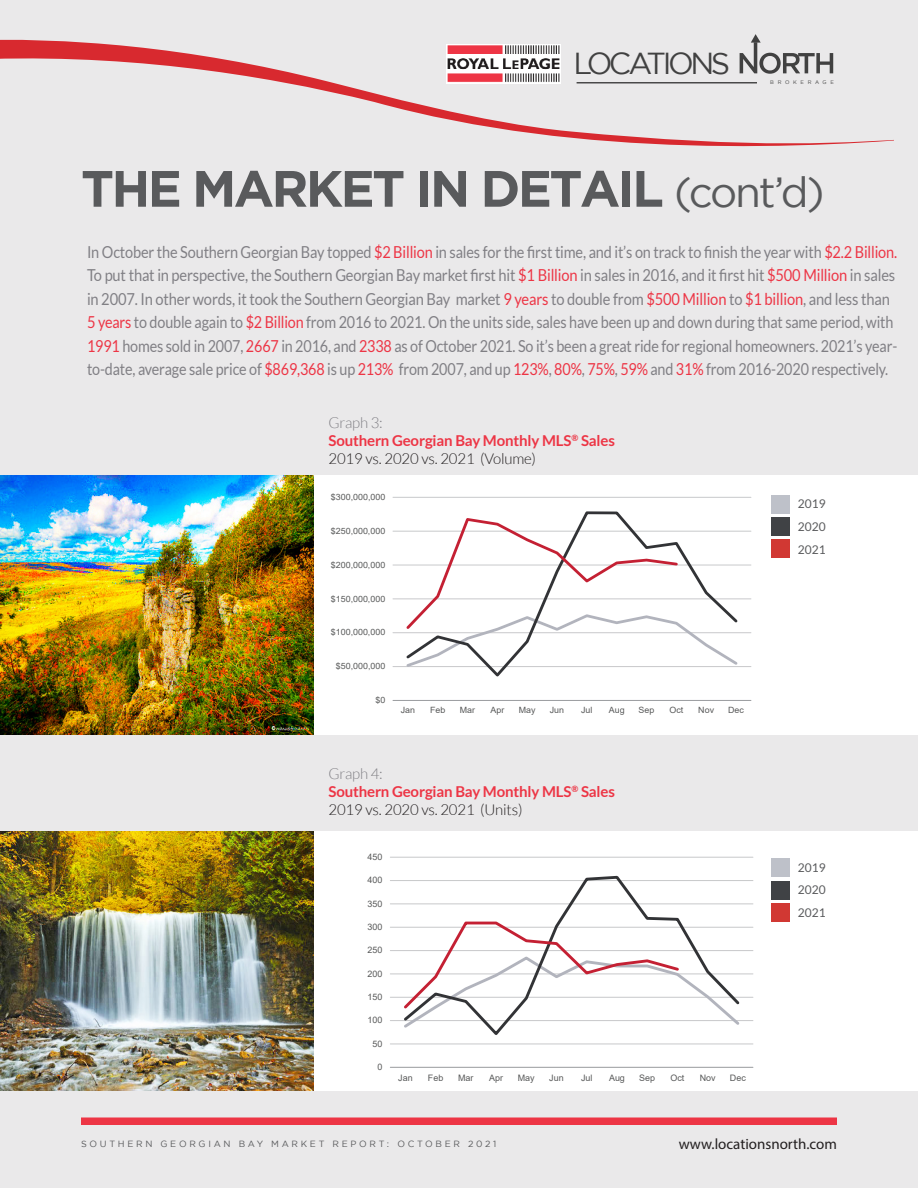
<style>
.page{position:relative;width:918px;height:1188px;background:#eae9ea}
.page>*{position:absolute;margin:0;border:0;box-sizing:border-box;transform-origin:0 0}
.t1{font:700 51px "Gotham";letter-spacing:-.05em;color:#595a5c}
.t2{font:30.3px "Gotham";letter-spacing:-.115em;color:#414141}
.t3{font:16.5px/23.4px "Lato";letter-spacing:-.01em;color:#807f84;scale:.88 1}
.t4{font:700 15px/18px "Lato";letter-spacing:-.01em;color:#ed3545}
.t5{font:15px "Myriad Pro";color:#231f20}
.t6{font:12px/22.8px "Lato";color:#595a5c;text-align:justify}
.t7{font:9px "Gotham";letter-spacing:.3em;color:#595a5c}
.t8{font:8.85px "Arial";color:#585959}
.t9{font:8.7px "Arial";color:#585959}
.t10{font:8.55px "Arial";color:#585959}
.t11{font:5.25px "Gotham";letter-spacing:.7em;color:#414141}
.s1{font-weight:400;font-size:42px}
.s2{color:#ed3545}
.s3{font-weight:300;color:#807f84}
.s4{font-weight:300;color:#231f20}
</style>
<div class="page">
<div style="left:0;top:476px;width:918px;height:259px;background:#fff"></div>
<div style="left:0;top:831px;width:918px;height:259px;background:#fff"></div>
<div style="left:771px;top:495px;width:18px;height:18px;background:#bec1c9"></div>
<div style="left:771px;top:517px;width:18px;height:19px;background:#404245"></div>
<div style="left:771px;top:540px;width:18px;height:18px;background:#d13833"></div>
<hr style="left:393px;top:666px;width:358px;height:1px;background:#c7c8ca">
<hr style="left:393px;top:632px;width:358px;height:1px;background:#c7c8ca">
<hr style="left:393px;top:599px;width:358px;height:1px;background:#c7c8ca">
<hr style="left:393px;top:565px;width:358px;height:1px;background:#c7c8ca">
<hr style="left:393px;top:531px;width:358px;height:1px;background:#c7c8ca">
<hr style="left:393px;top:497px;width:358px;height:1px;background:#c7c8ca">
<hr style="left:393px;top:700px;width:358px;height:1px;background:#989a9d">
<svg style="left:404px;top:516px;width:336px;height:153px"></svg>
<div style="left:323px;top:843px;width:434px;height:248px;background:#fff"></div>
<hr style="left:390px;top:1044px;width:363px;height:1px;background:#c7c8ca">
<hr style="left:390px;top:1020px;width:363px;height:1px;background:#c7c8ca">
<hr style="left:390px;top:997px;width:363px;height:1px;background:#c7c8ca">
<hr style="left:390px;top:974px;width:363px;height:1px;background:#c7c8ca">
<hr style="left:390px;top:950px;width:363px;height:1px;background:#c7c8ca">
<hr style="left:390px;top:927px;width:363px;height:1px;background:#c7c8ca">
<hr style="left:390px;top:904px;width:363px;height:1px;background:#c7c8ca">
<hr style="left:390px;top:880px;width:363px;height:1px;background:#c7c8ca">
<hr style="left:390px;top:857px;width:363px;height:1px;background:#c7c8ca">
<hr style="left:390px;top:1067px;width:363px;height:1px;background:#989a9d">
<svg style="left:401px;top:875px;width:341px;height:160px"></svg>
<svg style="left:401px;top:920px;width:341px;height:110px"></svg>
<div style="left:771px;top:859px;width:18px;height:18px;background:#bec1c9"></div>
<div style="left:771px;top:881px;width:18px;height:18px;background:#404245"></div>
<div style="left:771px;top:903px;width:18px;height:19px;background:#d13833"></div>
<div style="left:81px;top:1118px;width:756px;height:7px;background:#ed3545"></div>
<img style="left:0;top:476px;width:313px;height:259px">
<img style="left:0;top:831px;width:314px;height:260px">
<svg style="left:0;top:37px;width:894px;height:110px"></svg>
<h2 class="t2" style="left:573px;top:46px;width:158px">LOCATIONS</h2>
<p class="t11" style="left:770px;top:80px;width:65px">BROKERAGE</p>
<p class="t1" style="left:81px;top:159px;width:745px">THE MARKET IN DETAIL <span class="s1">(cont’d)</span></p>
<p class="t3" style="left:87px;top:240px;width:922px">In October the Southern Georgian Bay topped <span class="s2">$2 Billion</span> in sales for the first time, and it’s on track to finish the year with <span class="s2">$2.2 Billion.<br></span>To put that in perspective, the Southern Georgian Bay market first hit <span class="s2">$1 Billion</span> in sales in 2016, and it first hit <span class="s2">$500 Million</span> in sales in 2007. In other words, it took the Southern Georgian Bay market <span class="s2">9 years</span> to double from <span class="s2">$500 Million</span> to <span class="s2">$1 billion</span>, and less than <span class="s2">5 years</span> to double again to <span class="s2">$2 Billion</span> from 2016 to 2021. On the units side, sales have been up and down during that same period, with <span class="s2">1991</span> homes sold in 2007, <span class="s2">2667</span> in 2016, and <span class="s2">2338</span> as of October 2021. So it’s been a great ride for regional homeowners. 2021’s year&shy;to-date, average sale price of <span class="s2">$869,368</span> is up <span class="s2">213%</span> from 2007, and up <span class="s2">123%</span>, <span class="s2">80%</span>, <span class="s2">75%</span>, <span class="s2">59%</span> and <span class="s2">31%</span> from 2016-2020 respectively.</p>
<p class="t4" style="left:328px;top:413px;width:288px"><span class="s3">Graph 3:<br></span>Southern Georgian Bay Monthly MLS<sup>®</sup> Sales<br><span class="s4">2019 vs. 2020 vs. 2021 (Volume)</span></p>
<p class="t9" style="left:331px;top:491px;width:56px">$300,000,000</p>
<p class="t10" style="left:331px;top:525px;width:56px">$250,000,000</p>
<p class="t10" style="left:331px;top:559px;width:56px">$200,000,000</p>
<p class="t10" style="left:331px;top:593px;width:56px">$150,000,000</p>
<p class="t10" style="left:331px;top:627px;width:56px">$100,000,000</p>
<p class="t9" style="left:336px;top:660px;width:51px">$50,000,000</p>
<p class="t10" style="left:375px;top:694px;width:11px">$0</p>
<p class="t10" style="left:401px;top:705px;width:16px">Jan</p>
<p class="t10" style="left:430px;top:705px;width:17px">Feb</p>
<p class="t10" style="left:460px;top:705px;width:17px">Mar</p>
<p class="t10" style="left:490px;top:705px;width:15px">Apr</p>
<p class="t10" style="left:519px;top:705px;width:18px">May</p>
<p class="t10" style="left:550px;top:705px;width:16px">Jun</p>
<p class="t10" style="left:581px;top:705px;width:13px">Jul</p>
<p class="t10" style="left:609px;top:705px;width:17px">Aug</p>
<p class="t10" style="left:639px;top:705px;width:17px">Sep</p>
<p class="t10" style="left:669px;top:705px;width:15px">Oct</p>
<p class="t10" style="left:698px;top:705px;width:17px">Nov</p>
<p class="t10" style="left:728px;top:705px;width:17px">Dec</p>
<p class="t4" style="left:328px;top:764px;width:288px"><span class="s3">Graph 4:<br></span>Southern Georgian Bay Monthly MLS<sup>®</sup> Sales<br><span class="s4">2019 vs. 2020 vs. 2021 (Units)</span></p>
<p class="t8" style="left:368px;top:851px;width:16px">450</p>
<p class="t8" style="left:368px;top:874px;width:16px">400</p>
<p class="t8" style="left:368px;top:898px;width:16px">350</p>
<p class="t8" style="left:368px;top:921px;width:16px">300</p>
<p class="t8" style="left:368px;top:944px;width:16px">250</p>
<p class="t8" style="left:368px;top:968px;width:16px">200</p>
<p class="t8" style="left:368px;top:991px;width:16px">150</p>
<p class="t8" style="left:368px;top:1014px;width:16px">100</p>
<p class="t8" style="left:373px;top:1038px;width:11px">50</p>
<p class="t8" style="left:378px;top:1061px;width:6px">0</p>
<p class="t8" style="left:398px;top:1072px;width:16px">Jan</p>
<p class="t8" style="left:428px;top:1072px;width:17px">Feb</p>
<p class="t8" style="left:458px;top:1072px;width:17px">Mar</p>
<p class="t8" style="left:489px;top:1072px;width:15px">Apr</p>
<p class="t8" style="left:518px;top:1072px;width:18px">May</p>
<p class="t8" style="left:549px;top:1072px;width:16px">Jun</p>
<p class="t8" style="left:581px;top:1072px;width:13px">Jul</p>
<p class="t8" style="left:609px;top:1072px;width:17px">Aug</p>
<p class="t8" style="left:639px;top:1072px;width:17px">Sep</p>
<p class="t8" style="left:670px;top:1072px;width:15px">Oct</p>
<p class="t8" style="left:700px;top:1072px;width:17px">Nov</p>
<p class="t8" style="left:730px;top:1072px;width:17px">Dec</p>
<p class="t6" style="left:798px;top:492px;width:29px">2019<br>2020<br>2021</p>
<p class="t6" style="left:798px;top:856px;width:29px">2019<br>2020<br>2021</p>
<p class="t7" style="left:81px;top:1139px;width:417px">SOUTHERN GEORGIAN BAY MARKET REPORT: OCTOBER 2021</p>
<p class="t5" style="left:679px;top:1134px;width:160px">www.locationsnorth.com</p>
</div>
